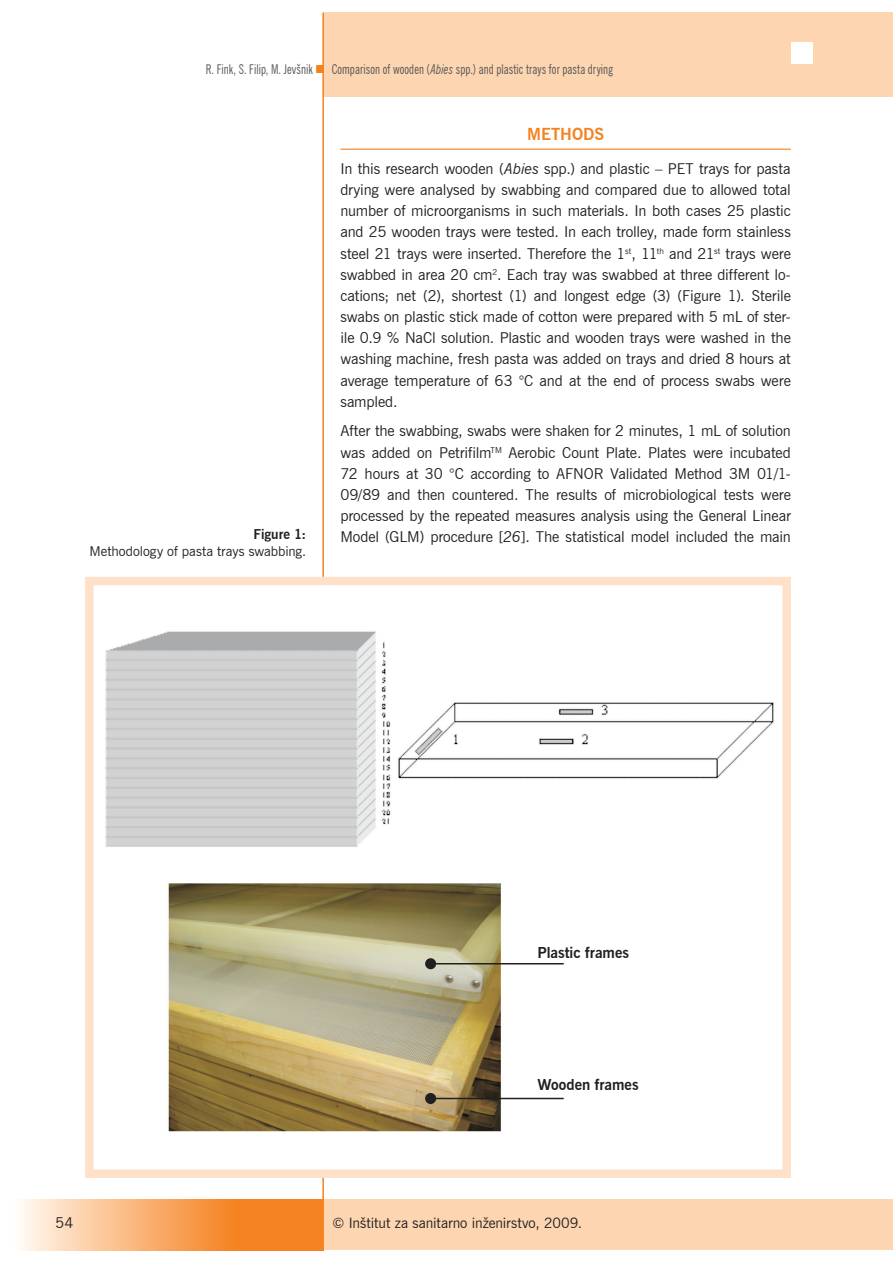
<style>
.page{position:relative;width:893px;height:1263px;background:#fff}
.page>*{position:absolute;margin:0;border:0;box-sizing:border-box;transform-origin:0 0}
.t1{font:700 16.5px "News Gothic L2";color:#f58220}
.t2{font:15px/21.1px "News Gothic L2";letter-spacing:-.005em;color:#231f20;text-align:justify}
.t3{font:700 15px "News Gothic L2";color:#231f20}
.t4{font:14.25px "News Gothic L2";letter-spacing:-.005em;color:#231f20}
.t5{font:condensed 13.5px "News Gothic L2";letter-spacing:.005em;color:#57585a;scale:.9 1}
.t6{font:13.5px "News Gothic L2";color:#231f20}
.t7{font:700 13.5px "News Gothic L2";color:#231f20}
.s1{color:#f58220}
.s2{font-style:italic}
</style>
<div class="page">
<svg style="left:22px;top:1200px;width:300px;height:50px;background:#f8ab69"></svg>
<div style="left:324px;top:1200px;width:569px;height:50px;background:#fdd5b0"></div>
<div style="left:323px;top:13px;width:570px;height:84px;background:#fdd5b0"></div>
<hr style="left:322px;top:13px;width:2px;height:1237px;background:#f58220">
<div style="left:791px;top:43px;width:21px;height:21px;background:#fff"></div>
<div style="left:85px;top:577px;width:706px;height:601px;background:#fff;border:9px solid #fee1c8"></div>
<hr style="left:340px;top:149px;width:451px;height:1px;background:#f58220">
<img style="left:105px;top:631px;width:669px;height:501px">
<hr style="left:430px;top:963px;width:134px;height:1px;background:#231f20">
<div style="left:425px;top:958px;width:11px;height:11px;background:#231f20;border-radius:50%"></div>
<hr style="left:430px;top:1098px;width:134px;height:1px;background:#231f20">
<div style="left:425px;top:1093px;width:11px;height:11px;background:#231f20;border-radius:50%"></div>
<p class="t5" style="left:206px;top:61px;width:454px">R. Fink, S. Filip, M. Jevšnik <span class="s1">■</span> Comparison of wooden (<span class="s2">Abies</span> spp.) and plastic trays for pasta drying</p>
<p class="t1" style="left:527px;top:124px;width:25px">Meth</p>
<p class="t1" style="left:572px;top:124px;width:34px">ods</p>
<p class="t2" style="left:340px;top:158px;width:452px">In this research wooden (<span class="s2">Abies</span> spp.) and plastic – PET trays for pasta drying were analysed by swabbing and compared due to allowed total number of microorganisms in such materials. In both cases 25 plastic and 25 wooden trays were tested. In each trolley, made form stainless steel 21 trays were inserted. Therefore the 1<sup>st</sup>, 11<sup>th</sup> and 21<sup>st</sup> trays were swabbed in area 20 cm<sup>2</sup>. Each tray was swabbed at three different lo&shy;cations; net (2), shortest (1) and longest edge (3) (Figure 1). Sterile swabs on plastic stick made of cotton were prepared with 5 mL of ster&shy;ile 0.9 % NaCl solution. Plastic and wooden trays were washed in the washing machine, fresh pasta was added on trays and dried 8 hours at average temperature of 63 °C and at the end of process swabs were sampled.</p>
<p class="t2" style="left:340px;top:420px;width:452px">After the swabbing, swabs were shaken for 2 minutes, 1 mL of solution was added on Petrifilm<sup>TM</sup> Aerobic Count Plate. Plates were incubated 72 hours at 30 °C according to AFNOR Validated Method 3M 01/1- 09/89 and then countered. The results of microbiological tests were processed by the repeated measures analysis using the General Linear</p>
<p class="t7" style="left:253px;top:526px;width:54px">Figure 1:</p>
<p class="t2" style="left:340px;top:526px;width:452px">Model (GLM) procedure [<span class="s2">26</span>]. The statistical model included the main</p>
<p class="t6" style="left:90px;top:543px;width:218px">Methodology of pasta trays swabbing.</p>
<p class="t2" style="left:55px;top:1212px;width:20px">54</p>
<p class="t3" style="left:537px;top:943px;width:93px">Plastic frames</p>
<p class="t3" style="left:537px;top:1076px;width:103px">Wooden frames</p>
<p class="t4" style="left:333px;top:1214px;width:251px">© Inštitut za sanitarno inženirstvo, 2009.</p>
</div>
